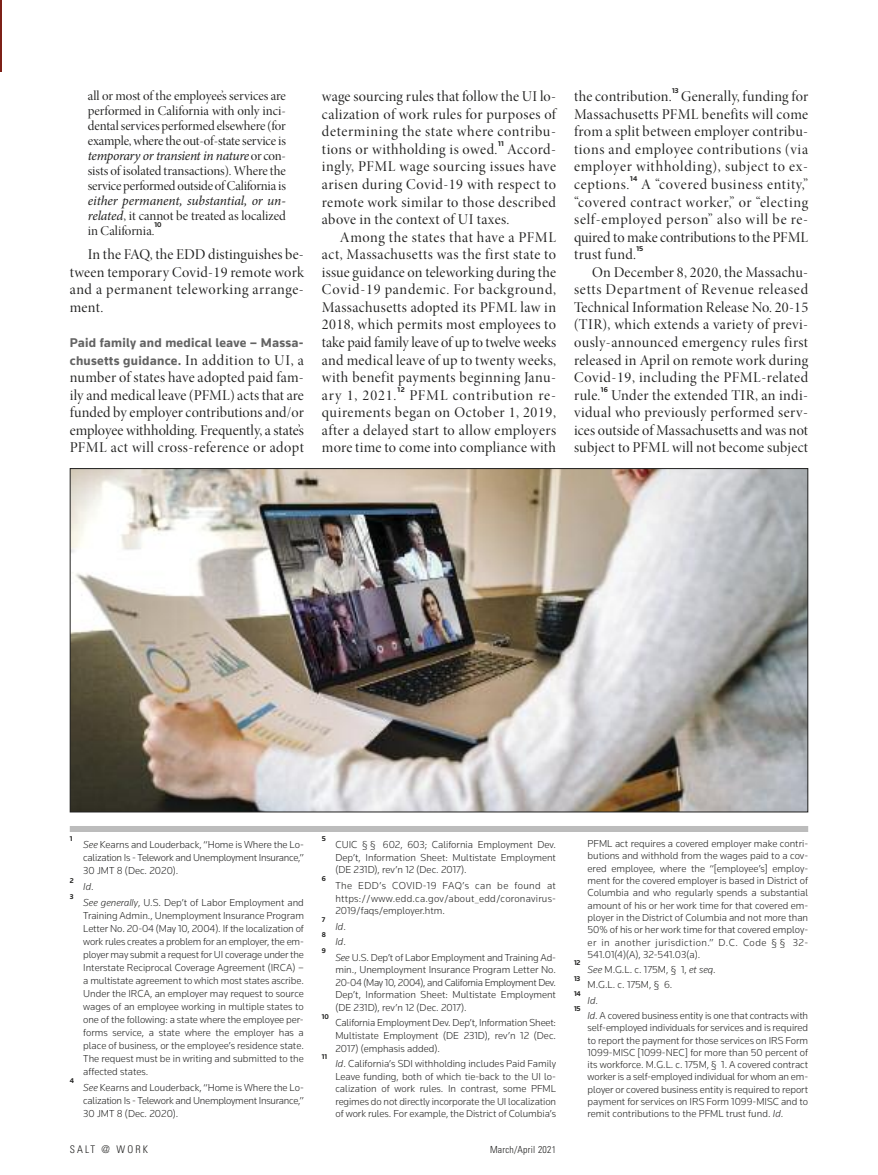
<style>
.page{position:relative;width:878px;height:1175px;background:#fff}
.page>*{position:absolute;margin:0;border:0;box-sizing:border-box;transform-origin:0 0}
.t1{font:15px/17.5px "Minion Pro Disp";letter-spacing:.025em;color:#212120;text-align:justify}
.t2{font:13.5px/15px "Minion Pro Disp";letter-spacing:-.005em;color:#212120}
.t3{font:italic 13.5px "Minion Pro";letter-spacing:-.02em;color:#212120}
.t4{font:700 13.2px/17.5px "Knowledge";letter-spacing:.015em;color:#636363}
.t5{font:300 10.5px/13px "Knowledge";color:#212120;text-align:justify}
.t6{font:italic 300 10.5px "Knowledge";color:#212120}
.t7{font:300 condensed 10.5px "Univers LT";letter-spacing:.2em;color:#212120}
.t8{font:300 condensed 9.75px "Univers LT";letter-spacing:.025em;color:#212120}
.t9{font:700 7.2px "Knowledge";letter-spacing:-.025em;color:#212120}
.s1{font-family:"Minion Pro Disp";font-style:normal}
.s2{font-family:"Minion Pro";font-style:italic}
.s3{font-family:"Minion Pro Disp";font-weight:400;font-size:15px;color:#212120}
.s4{font-style:italic}
.s5{font-style:normal}
</style>
<div class="page">
<div style="left:70px;top:826px;width:738px;height:6px;background:#bcbcbc"></div>
<img style="left:72px;top:470px;width:734px;height:340px">
<hr style="left:0;top:0;width:2px;height:72px;background:#7d2017">
<p class="t2" style="left:88px;top:89px;width:200px;text-align:justify">all or most of the employee’s services are performed in California with only inci&shy;dentalservices performed elsewhere(for example,wherethe out-of-stateserviceis</p>
<p class="t3" style="left:88px;top:150px;width:200px">temporary or transient in nature <span class="s1">or con-</span></p>
<p class="t2" style="left:88px;top:164px;width:199px">sists of isolated transactions). Where the service performed outside ofCalifornia is</p>
<p class="t3" style="left:88px;top:195px;width:200px">either permanent, substantial, or un-</p>
<p class="t2" style="left:88px;top:209px;width:200px"><span class="s2">related</span>, it cannot be treated as localized in California.</p>
<p class="t9" style="left:154px;top:222px;width:8px">10</p>
<h1 class="t1" style="left:70px;top:247px;width:236px;text-indent:18px">In the FAQ, the EDD distinguishes be&shy;tween temporary Covid-19 remote work and a permanent teleworking arrange&shy;ment.</h1>
<p class="t4" style="left:70px;top:335px;width:235px">Paid family and medical leave – Massa&shy;chusetts guidance. <span class="s3">In addition to UI, a</span></p>
<h1 class="t1" style="left:70px;top:370px;width:236px">number of states have adopted paid fam&shy;ily and medical leave (PFML) acts that are funded by employer contributions and/or employee withholding. Frequently, a state’s PFML act will cross-reference or adopt</h1>
<h1 class="t1" style="left:322px;top:89px;width:236px">wage sourcing rules that follow the UI lo&shy;calization of work rules for purposes of determining the state where contribu&shy;tions or withholding is owed.</h1>
<p class="t9" style="left:498px;top:141px;width:7px">11</p>
<h1 class="t1" style="left:322px;top:142px;width:236px;text-indent:185px">Accord&shy;ingly, PFML wage sourcing issues have arisen during Covid-19 with respect to remote work similar to those described above in the context of UI taxes.</h1>
<p class="t1" style="left:322px;top:229px;width:236px;text-indent:18px">Among the states that have a PFML act, Massachusetts was the first state to issue guidance on teleworking during the Covid-19 pandemic. For background, Massachusetts adopted its PFML law in 2018, which permits most employees to take paid family leave of up to twelve weeks and medical leave of up to twenty weeks, with benefit payments beginning Janu&shy;ary 1, 2021.</p>
<p class="t9" style="left:397px;top:387px;width:9px">12</p>
<h1 class="t1" style="left:322px;top:387px;width:236px;text-indent:87px">PFML contribution re&shy;quirements began on October 1, 2019, after a delayed start to allow employers more time to come into compliance with</h1>
<h1 class="t1" style="left:574px;top:89px;width:99px">the contribution.</h1>
<p class="t9" style="left:672px;top:89px;width:8px">13</p>
<h1 class="t1" style="left:574px;top:89px;width:236px;text-indent:107px">Generally, funding for Massachusetts PFML benefits will come from a split between employer contribu&shy;tions and employee contributions (via employer withholding), subject to ex&shy;ceptions.</h1>
<p class="t9" style="left:630px;top:176px;width:9px">14</p>
<h1 class="t1" style="left:574px;top:177px;width:236px;text-indent:67px">A “covered business entity,” “covered contract worker,” or “electing self-employed person” also will be re&shy;quired to make contributions to the PFML trust fund.</h1>
<p class="t9" style="left:636px;top:247px;width:8px">15</p>
<p class="t1" style="left:574px;top:265px;width:236px;text-indent:18px">On December 8, 2020, the Massachu&shy;setts Department of Revenue released Technical Information Release No. 20-15 (TIR), which extends a variety of previ&shy;ously-announced emergency rules first released in April on remote work during Covid-19, including the PFML-related rule.</p>
<p class="t9" style="left:601px;top:387px;width:8px">16</p>
<h1 class="t1" style="left:574px;top:387px;width:236px;text-indent:37px">Under the extended TIR, an indi&shy;vidual who previously performed serv&shy;ices outside of Massachusetts and was not subject to PFML will not become subject</h1>
<p class="t9" style="left:70px;top:835px;width:4px">1</p>
<p class="t9" style="left:70px;top:877px;width:5px">2</p>
<p class="t5" style="left:83px;top:839px;width:222px"><span class="s4">See</span> Kearns and Louderback, “Home is Where the Lo&shy;calization Is - Telework and Unemployment Insurance,” 30 JMT 8 (Dec. 2020).</p>
<p class="t6" style="left:83px;top:880px;width:12px">Id<span class="s5">.</span></p>
<p class="t9" style="left:70px;top:893px;width:5px">3</p>
<p class="t5" style="left:83px;top:897px;width:222px"><span class="s4">See generally</span>, U.S. Dep’t of Labor Employment and Training Admin., Unemployment Insurance Program Letter No. 20-04 (May 10, 2004). If the localization of work rules creates a problem for an employer, the em&shy;ployer may submit a request for UI coverage under the Interstate Reciprocal Coverage Agreement (IRCA) – a multistate agreement to which most states ascribe.<br>Under the IRCA, an employer may request to source wages of an employee working in multiple states to one of the following: a state where the employee per&shy;forms service, a state where the employer has a place of business, or the employee’s residence state.<br>The request must be in writing and submitted to the affected states.</p>
<p class="t9" style="left:70px;top:1078px;width:6px">4</p>
<p class="t5" style="left:83px;top:1082px;width:222px"><span class="s4">See</span> Kearns and Louderback, “Home is Where the Lo&shy;calization Is - Telework and Unemployment Insurance,” 30 JMT 8 (Dec. 2020).</p>
<p class="t9" style="left:322px;top:835px;width:6px">5</p>
<p class="t9" style="left:322px;top:876px;width:6px">6</p>
<p class="t9" style="left:322px;top:917px;width:5px">7</p>
<p class="t5" style="left:335px;top:839px;width:222px;line-height:12.6px">CUIC § § 602, 603; California Employment Dev.<br>Dep’t, Information Sheet: Multistate Employment (DE 231D), rev’n 12 (Dec. 2017).</p>
<p class="t5" style="left:335px;top:880px;width:222px;line-height:12.6px">The EDD’s COVID-19 FAQ’s can be found at https://www.edd.ca.gov/about_edd/coronavirus-2019/faqs/employer.htm.</p>
<p class="t6" style="left:335px;top:919px;width:12px">Id<span class="s5">.</span></p>
<p class="t9" style="left:322px;top:932px;width:6px">8</p>
<p class="t6" style="left:335px;top:935px;width:12px">Id<span class="s5">.</span></p>
<p class="t9" style="left:322px;top:948px;width:6px">9</p>
<p class="t5" style="left:335px;top:951px;width:222px;line-height:12.6px"><span class="s4">See</span> U.S. Dep’t of Labor Employment and Training Ad&shy;min., Unemployment Insurance Program Letter No.<br>20-04 (May 10, 2004), and California Employment Dev.<br>Dep’t, Information Sheet: Multistate Employment (DE 231D), rev’n 12 (Dec. 2017).</p>
<p class="t9" style="left:322px;top:1013px;width:8px">10</p>
<p class="t5" style="left:335px;top:1017px;width:222px;line-height:12.6px">California Employment Dev. Dep’t, Information Sheet:<br>Multistate Employment (DE 231D), rev’n 12 (Dec.<br>2017) (emphasis added).</p>
<p class="t9" style="left:322px;top:1054px;width:7px">11</p>
<p class="t5" style="left:335px;top:1058px;width:222px;line-height:12.6px"><span class="s4">Id</span>. California’s SDI withholding includes Paid Family Leave funding, both of which tie-back to the UI lo&shy;calization of work rules. In contrast, some PFML regimes do not directly incorporate the UI localization of work rules. For example, the District of Columbia’s</p>
<p class="t7" style="left:70px;top:1142px;width:80px">SALT @ WORK</p>
<p class="t8" style="left:490px;top:1143px;width:67px">March/April 2021</p>
<p class="t5" style="left:587px;top:838px;width:222px;line-height:12.3px">PFML act requires a covered employer make contri&shy;butions and withhold from the wages paid to a cov&shy;ered employee, where the “[employee’s] employ&shy;ment for the covered employer is based in District of Columbia and who regularly spends a substantial amount of his or her work time for that covered em&shy;ployer in the District of Columbia and not more than 50% of his or her work time for that covered employ&shy;er in another jurisdiction.” D.C. Code § § 32- 541.01(4)(A), 32-541.03(a).</p>
<p class="t9" style="left:574px;top:960px;width:8px">12</p>
<p class="t5" style="left:587px;top:964px;width:130px"><span class="s4">See</span> M.G.L. c. 175M, § 1, <span class="s4">et seq</span>.</p>
<p class="t9" style="left:574px;top:975px;width:8px">13</p>
<p class="t5" style="left:587px;top:979px;width:86px">M.G.L. c. 175M, § 6.</p>
<p class="t9" style="left:574px;top:991px;width:8px">14</p>
<p class="t6" style="left:587px;top:993px;width:12px">Id<span class="s5">.</span></p>
<p class="t9" style="left:574px;top:1006px;width:8px">15</p>
<p class="t5" style="left:587px;top:1010px;width:222px;line-height:12.3px"><span class="s4">Id</span>. A covered business entity is one that contracts with self-employed individuals for services and is required to report the payment for those services on IRS Form 1099-MISC [1099-NEC] for more than 50 percent of its workforce. M.G.L. c. 175M, § 1. A covered contract worker is a self-employed individual for whom an em&shy;ployer or covered business entity is required to report payment for services on IRS Form 1099-MISC and to remit contributions to the PFML trust fund. <span class="s4">Id</span>.</p>
</div>
